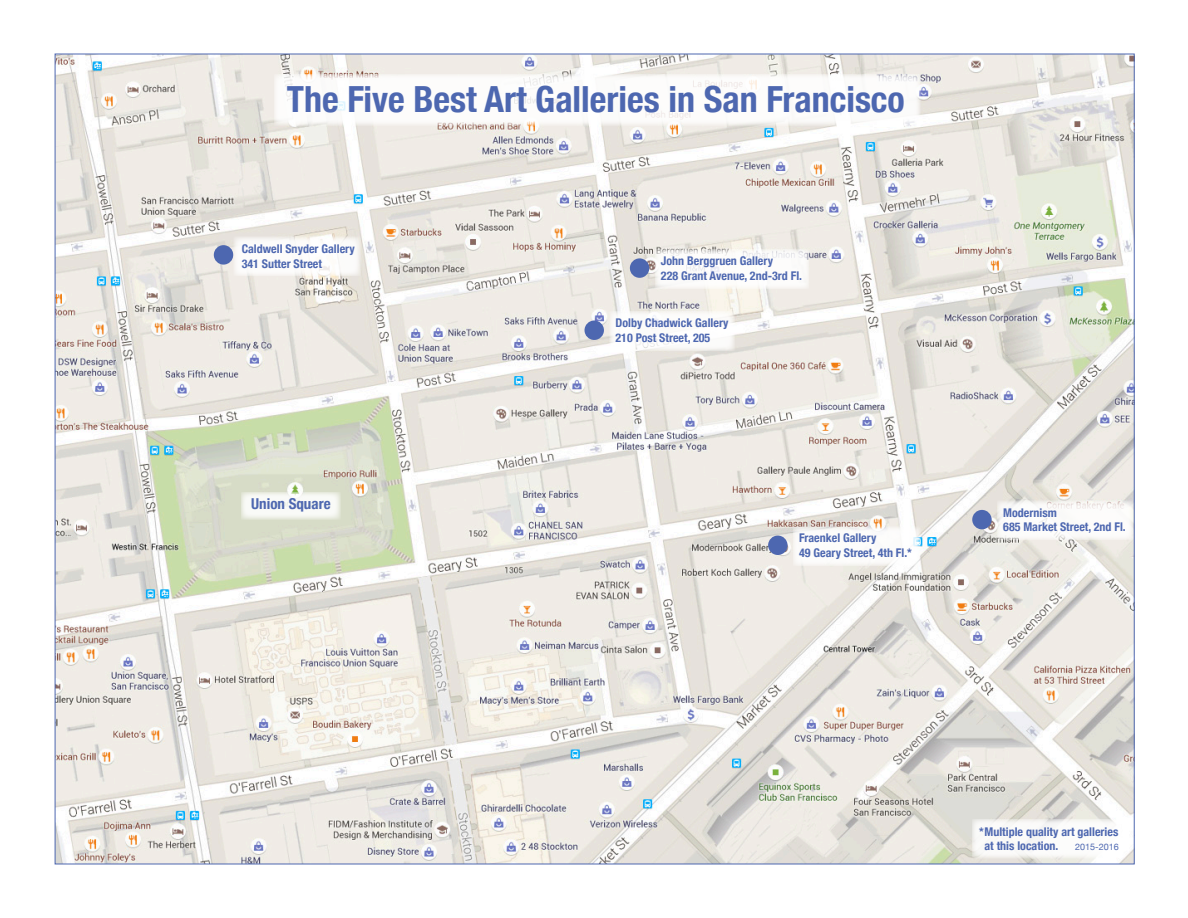
<style>
.page{position:relative;width:1188px;height:918px;background:#fff}
.page>*{position:absolute;margin:0;border:0;box-sizing:border-box;transform-origin:0 0}
.t1{font:700 condensed 36px "Helvetica Neue";color:#4d67b0}
.t2{font:700 condensed 15px "Helvetica Neue";color:#4d67b0}
.t3{font:700 condensed 12px/14.4px "Helvetica Neue";color:#4d67b0}
.t4{font:9px "Helvetica Neue";color:#4d67b0}
</style>
<div class="page">
<img style="left:57px;top:56px;width:1076px;height:806px">
<div style="left:214px;top:245px;width:19px;height:20px;background:#4d67b0;border-radius:50%"></div>
<div style="left:630px;top:258px;width:19px;height:20px;background:#4d67b0;border-radius:50%"></div>
<div style="left:585px;top:321px;width:19px;height:19px;background:#4d67b0;border-radius:50%"></div>
<div style="left:768px;top:536px;width:20px;height:19px;background:#4d67b0;border-radius:50%"></div>
<div style="left:972px;top:510px;width:20px;height:19px;background:#4d67b0;border-radius:50%"></div>
<div style="left:655px;top:249px;width:154px;height:39px;background:#fff"></div>
<div style="left:274px;top:74px;width:647px;height:52px;background:#fff"></div>
<div style="left:610px;top:311px;width:125px;height:40px;background:#fff"></div>
<div style="left:793px;top:526px;width:128px;height:40px;background:#fff"></div>
<div style="left:997px;top:501px;width:136px;height:39px;background:#fff"></div>
<div style="left:972px;top:819px;width:154px;height:39px;background:#fff"></div>
<div style="left:234px;top:237px;width:127px;height:39px;background:#fff"></div>
<svg style="left:241px;top:492px;width:99px;height:28px;fill:#f8f9f5"></svg>
<h1 class="t1" style="left:287px;top:69px;width:620px">The Five Best Art Galleries in San Francisco</h1>
<p class="t3" style="left:242px;top:241px;width:115px">Caldwell Snyder Gallery<br>341 Sutter Street</p>
<p class="t2" style="left:251px;top:491px;width:81px">Union Square</p>
<p class="t3" style="left:661px;top:253px;width:143px">John Berggruen Gallery<br>228 Grant Avenue, 2nd-3rd Fl.</p>
<p class="t3" style="left:616px;top:315px;width:115px">Dolby Chadwick Gallery<br>210 Post Street, 205</p>
<p class="t3" style="left:799px;top:530px;width:114px">Fraenkel Gallery<br>49 Geary Street, 4th Fl.*</p>
<p class="t3" style="left:1003px;top:504px;width:124px">Modernism<br>685 Market Street, 2nd Fl.</p>
<p class="t3" style="left:985px;top:824px;width:135px;text-indent:-5px">*Multiple quality art galleries at this location.</p>
<p class="t4" style="left:1075px;top:841px;width:45px">2015-2016</p>
</div>
